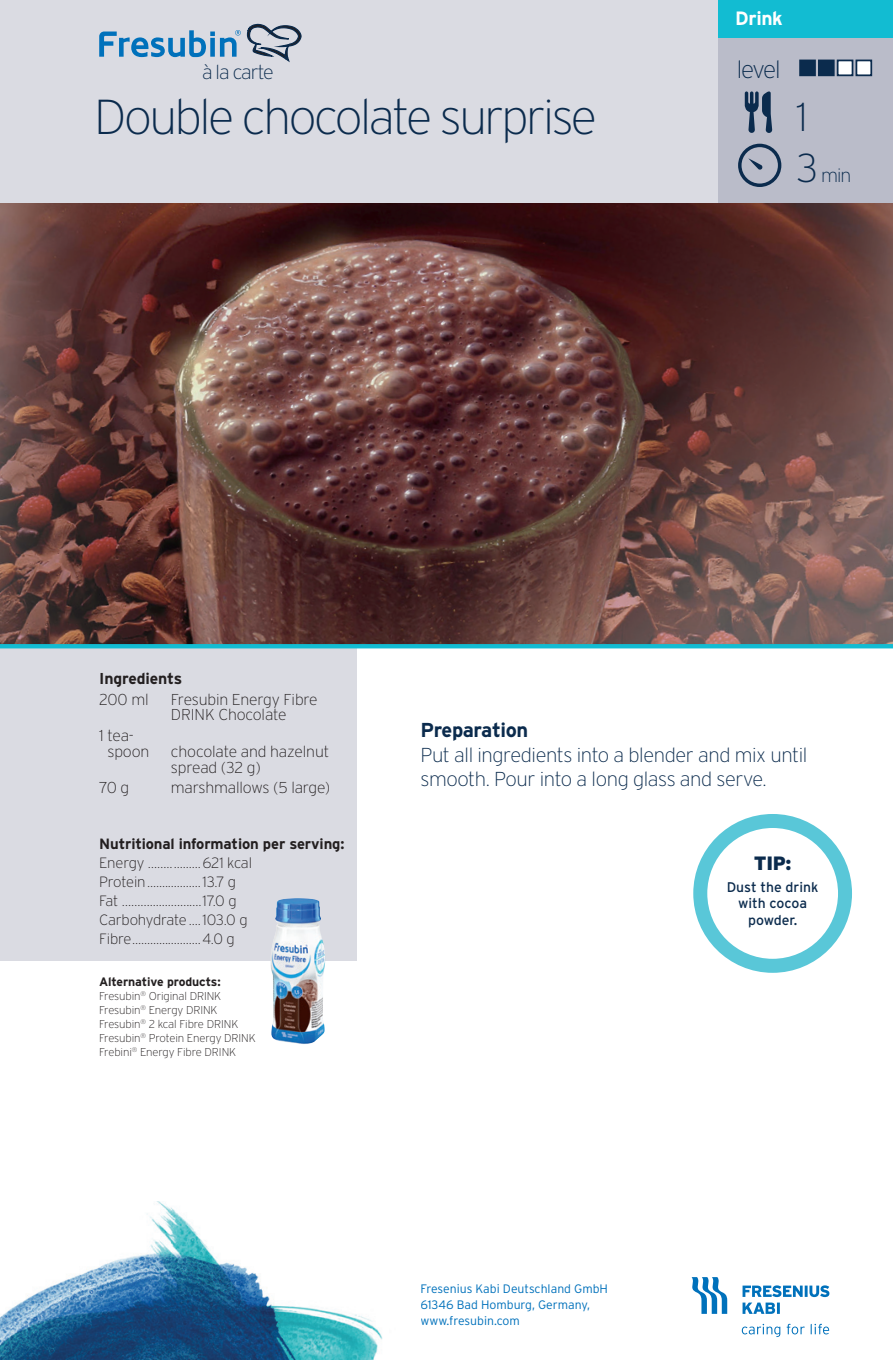
<style>
.page{position:relative;width:893px;height:1360px;background:#fff}
.page>*{position:absolute;margin:0;border:0;box-sizing:border-box;transform-origin:0 0}
.t1{font:200 49px "Interstate";letter-spacing:-.05em;color:#0b2b4d}
.t2{font:200 40.25px "Interstate";color:#0b2b4d}
.t3{font:200 24.5px "Interstate";letter-spacing:-.06em;color:#0b2b4d}
.t4{font:200 20.12px/24.5px "Interstate";letter-spacing:-.02em;color:#0b2b4d}
.t5{font:700 20.12px "Interstate";letter-spacing:-.02em;color:#0b2b4d}
.t6{font:200 19.78px "Interstate";letter-spacing:-.05em;color:#0b2b4d}
.t7{font:700 19.25px "Interstate";letter-spacing:-.02em;color:#fff}
.t8{font:900 19.25px "Interstate";color:#0b2b4d}
.t9{font:200 19.25px "Interstate";color:#0b2b4d}
.t10{font:200 15.75px/15.8px "Interstate";letter-spacing:-.01em;color:#231f20}
.t11{font:700 15.75px "Interstate";letter-spacing:-.01em;color:#231f20}
.t12{font:200 14.88px/18.9px "Interstate";letter-spacing:-.01em;color:#231f20}
.t13{font:700 14.88px "Interstate";letter-spacing:-.01em;color:#231f20}
.t14{font:14px/16.8px "Interstate";color:#0b2b4d;text-align:center}
.t15{font:300 12.25px/15.8px "Interstate";color:#0071bb}
.t16{font:700 12.25px "Interstate";letter-spacing:-.01em;color:#231f20}
.t17{font:200 11.38px/14px "Interstate";letter-spacing:-.01em;color:#231f20}
.s1{font-size:40.25px}
</style>
<div class="page">
<div style="left:0;top:0;width:893px;height:203px;background:#dadbe2"></div>
<div style="left:718px;top:0;width:175px;height:203px;background:#babcc9"></div>
<div style="left:718px;top:0;width:175px;height:37px;background:#12bcd2"></div>
<svg style="left:99px;top:24px;width:203px;height:39px"></svg>
<svg style="left:738px;top:144px;width:43px;height:43px"></svg>
<svg style="left:745px;top:91px;width:27px;height:42px"></svg>
<img style="left:0;top:1201px;width:383px;height:158px">
<div style="left:855px;top:60px;width:17px;height:16px;background:#fff;border:2px solid #0b2b4d"></div>
<div style="left:799px;top:60px;width:17px;height:16px;background:#0b2b4d;border:2px solid #0b2b4d"></div>
<div style="left:837px;top:60px;width:16px;height:16px;background:#fff;border:2px solid #0b2b4d"></div>
<div style="left:818px;top:60px;width:17px;height:16px;background:#0b2b4d"></div>
<div style="left:0;top:586px;width:356px;height:375px;background:#dadbe2"></div>
<img style="left:0;top:203px;width:893px;height:441px">
<img style="left:271px;top:898px;width:54px;height:146px">
<hr style="left:0;top:644px;width:893px;height:4px;background:#12bcd2">
<div style="left:693px;top:814px;width:159px;height:158px;border:14px solid #59c7d8;border-radius:50%"></div>
<svg style="left:692px;top:1277px;width:35px;height:36px"></svg>
<svg style="left:742px;top:1302px;width:38px;height:11px"></svg>
<svg style="left:742px;top:1285px;width:87px;height:11px"></svg>
<svg style="left:742px;top:1323px;width:87px;height:13px"></svg>
<p class="t7" style="left:735px;top:8px;width:49px">Drink</p>
<h3 class="t6" style="left:202px;top:62px;width:73px">à la carte</h3>
<h3 class="t3" style="left:737px;top:56px;width:46px">level</h3>
<h1 class="t1" style="left:94px;top:89px;width:504px">Double chocolate surprise</h1>
<h2 class="t2" style="left:796px;top:95px;width:13px">1</h2>
<p class="t9" style="left:796px;top:165px;width:57px"><span class="s1">3</span> min</p>
<p class="t11" style="left:99px;top:669px;width:85px">Ingredients</p>
<p class="t10" style="left:99px;top:691px;width:51px">200 ml</p>
<p class="t10" style="left:171px;top:691px;width:148px">Fresubin Energy Fibre<br>DRINK Chocolate</p>
<p class="t10" style="left:107px;top:727px;width:43px;text-indent:-8px">1 tea&shy;spoon</p>
<p class="t10" style="left:171px;top:743px;width:160px">chocolate and hazelnut spread (32 g)</p>
<p class="t10" style="left:99px;top:779px;width:32px">70 g</p>
<p class="t10" style="left:171px;top:779px;width:161px">marshmallows (5 large)</p>
<p class="t13" style="left:99px;top:835px;width:247px">Nutritional information per serving:</p>
<p class="t12" style="left:99px;top:853px;width:154px">Energy ……...........621 kcal<br>Protein..................13.7 g<br>Fat ……….......……….17.0 g<br>Carbohydrate ....103.0 g<br>Fibre.......................4.0 g</p>
<p class="t16" style="left:99px;top:975px;width:123px">Alternative products:</p>
<p class="t17" style="left:99px;top:989px;width:158px">Fresubin<sup>®</sup> Original DRINK<br>Fresubin<sup>®</sup> Energy DRINK<br>Fresubin<sup>®</sup> 2 kcal Fibre DRINK<br>Fresubin<sup>®</sup> Protein Energy DRINK<br>Frebini<sup>®</sup> Energy Fibre DRINK</p>
<h3 class="t5" style="left:420px;top:718px;width:109px">Preparation</h3>
<h3 class="t4" style="left:420px;top:742px;width:389px">Put all ingredients into a blender and mix until smooth. Pour into a long glass and serve.</h3>
<p class="t8" style="left:754px;top:852px;width:39px">TIP:</p>
<p class="t14" style="left:727px;top:878px;width:93px">Dust the drink with cocoa powder.</p>
<p class="t15" style="left:420px;top:1280px;width:189px">Fresenius Kabi Deutschland GmbH<br>61346 Bad Homburg, Germany, www.fresubin.com</p>
</div>
